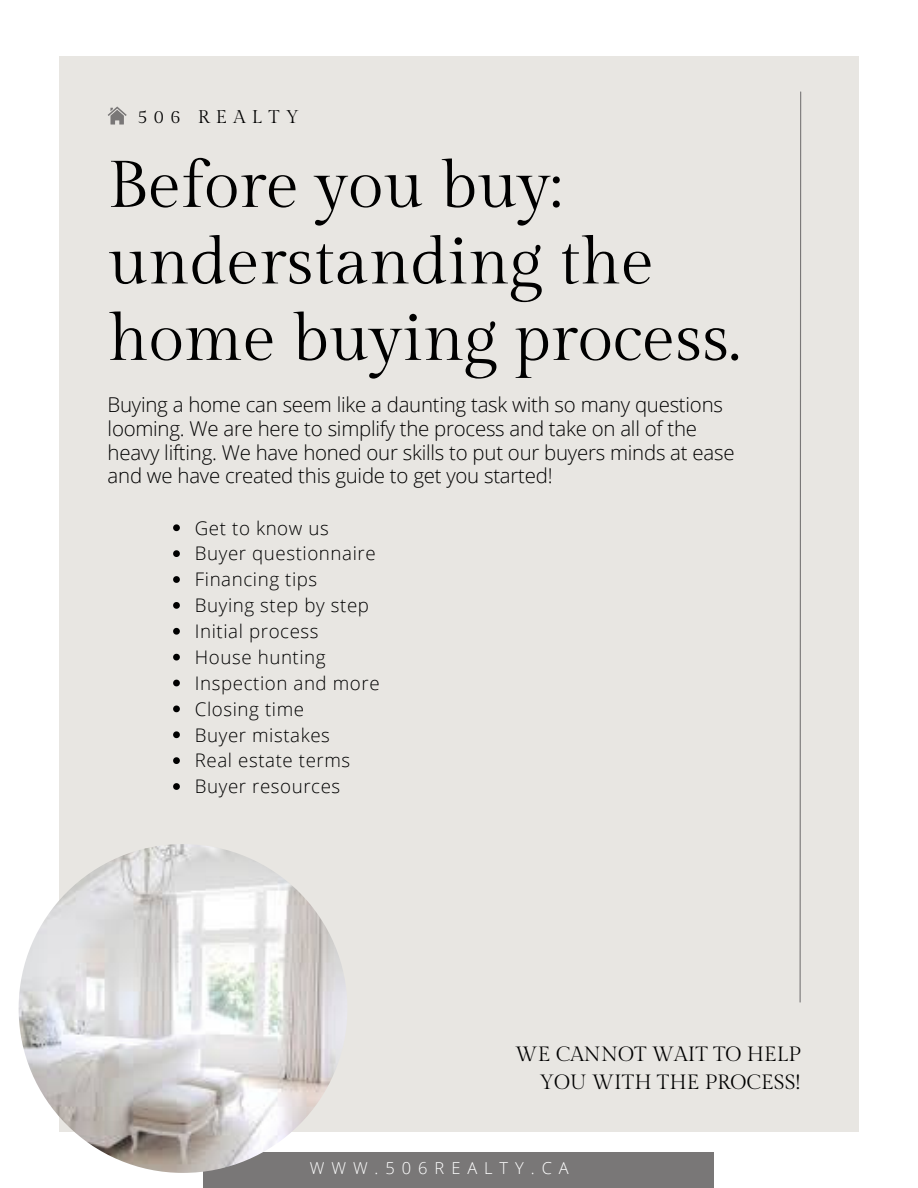
<style>
.page{position:relative;width:918px;height:1188px;background:#fff}
.page>*{position:absolute;margin:0;border:0;box-sizing:border-box;transform-origin:0 0}
.t1{font:65.85px/76.5px "Gilda Display";color:#000}
.t2{font:20.7px/28.2px "Gilda Display";color:#000;text-align:right}
.t3{font:300 20.4px/23.7px "Open Sans";letter-spacing:-.01em;color:#000}
.t4{font:300 18.75px/25.8px "Open Sans";letter-spacing:.03em;color:#000}
.t5{font:18.45px "Gilda Display";letter-spacing:.345em;color:#000}
.t6{font:300 16.5px "Open Sans";letter-spacing:.425em;color:#fff}
</style>
<div class="page">
<div style="left:59px;top:56px;width:800px;height:1076px;background:#e8e6e2"></div>
<svg style="left:799px;top:91px;width:3px;height:912px"></svg>
<svg style="left:173px;top:524px;width:7px;height:7px"></svg>
<svg style="left:173px;top:550px;width:7px;height:7px"></svg>
<svg style="left:173px;top:576px;width:7px;height:7px"></svg>
<svg style="left:173px;top:602px;width:7px;height:7px"></svg>
<svg style="left:173px;top:628px;width:7px;height:7px"></svg>
<svg style="left:173px;top:654px;width:7px;height:7px"></svg>
<svg style="left:173px;top:680px;width:7px;height:6px"></svg>
<svg style="left:173px;top:706px;width:7px;height:6px"></svg>
<svg style="left:173px;top:731px;width:7px;height:7px"></svg>
<svg style="left:173px;top:757px;width:7px;height:7px"></svg>
<svg style="left:173px;top:783px;width:7px;height:7px"></svg>
<svg style="left:108px;top:107px;width:19px;height:18px"></svg>
<div style="left:203px;top:1152px;width:511px;height:36px;background:#797777"></div>
<img style="left:19px;top:844px;width:328px;height:329px;border-radius:50%">
<p class="t5" style="left:137px;top:107px;width:163px">506 REALTY</p>
<h1 class="t1" style="left:108px;top:149px;width:634px">Before you buy: understanding the home buying process.</h1>
<p class="t3" style="left:108px;top:393px;width:628px">Buying a home can seem like a daunting task with so many questions looming. We are here to simplify the process and take on all of the heavy lifting. We have honed our skills to put our buyers minds at ease and we have created this guide to get you started!</p>
<p class="t4" style="left:195px;top:514px;width:186px">Get to know us<br>Buyer questionnaire<br>Financing tips<br>Buying step by step<br>Initial process<br>House hunting<br>Inspection and more<br>Closing time<br>Buyer mistakes<br>Real estate terms<br>Buyer resources</p>
<p class="t2" style="left:515px;top:1041px;width:287px">WE CANNOT WAIT TO HELP<br>YOU WITH THE PROCESS!</p>
<p class="t6" style="left:310px;top:1157px;width:261px">WWW.506REALTY.CA</p>
</div>
